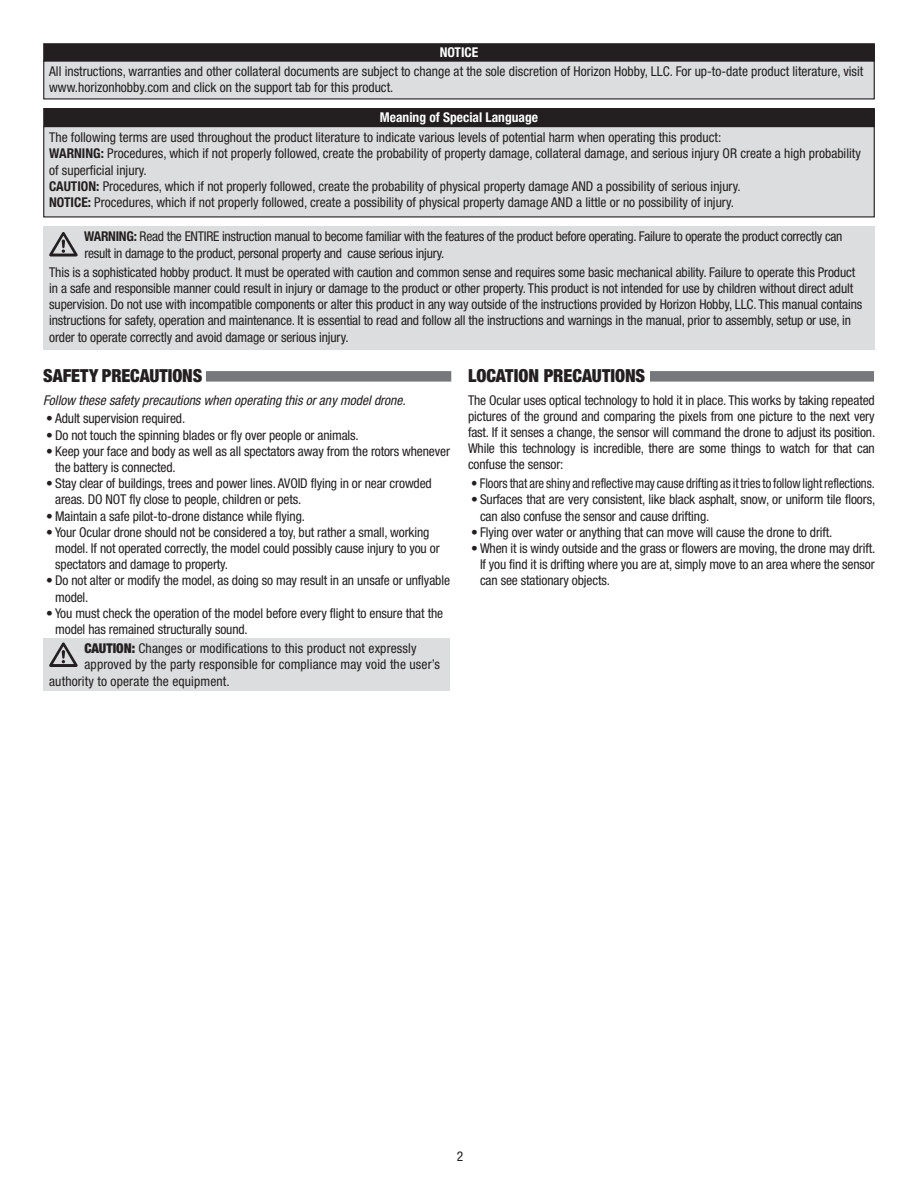
<style>
.page{position:relative;width:918px;height:1188px;background:#fff}
.page>*{position:absolute;margin:0;border:0;box-sizing:border-box;transform-origin:0 0}
.t1{font:900 condensed 18px "Helvetica Neue LT Std";letter-spacing:-.005em;color:#231f20}
.t2{font:condensed 13.5px/16.2px "Helvetica Neue LT Std";letter-spacing:-.01em;color:#231f20}
.t3{font:condensed 13.5px "Helvetica Neue LT Std";letter-spacing:.01em;color:#231f20}
.t4{font:condensed 13.5px "Helvetica Neue LT Std";letter-spacing:-.01em;color:#231f20;scale:.94 1}
.t5{font:italic condensed 13.5px "Helvetica Neue LT Std";color:#231f20}
.t6{font:700 condensed 13.5px "Helvetica Neue LT Std";color:#fff}
.s1{font-weight:700}
.s2{font-weight:900}
</style>
<div class="page">
<div style="left:43px;top:638px;width:407px;height:53px;background:#dcddde"></div>
<div style="left:206px;top:371px;width:245px;height:11px;background:#77787b"></div>
<svg style="left:49px;top:642px;width:29px;height:25px"></svg>
<div style="left:650px;top:371px;width:224px;height:11px;background:#77787b"></div>
<div style="left:44px;top:127px;width:830px;height:90px;background:#dcddde"></div>
<div style="left:44px;top:61px;width:830px;height:38px;background:#dcddde"></div>
<div style="left:43px;top:226px;width:832px;height:124px;background:#dcddde"></div>
<svg style="left:49px;top:232px;width:29px;height:25px"></svg>
<div style="left:44px;top:44px;width:830px;height:17px;background:#231f20"></div>
<div style="left:43px;top:43px;width:832px;height:18px;border:1px solid #231f20"></div>
<div style="left:44px;top:109px;width:830px;height:18px;background:#231f20"></div>
<div style="left:43px;top:108px;width:832px;height:19px;border:1px solid #231f20"></div>
<p class="t6" style="left:440px;top:47px;width:40px">NOTICE</p>
<p class="t2" style="left:49px;top:65px;width:816px">All instructions, warranties and other collateral documents are subject to change at the sole discretion of Horizon Hobby, LLC. For up-to-date product literature, visit www.horizonhobby.com and click on the support tab for this product.</p>
<p class="t6" style="left:380px;top:113px;width:160px">Meaning of Special Language</p>
<p class="t2" style="left:49px;top:131px;width:813px">The following terms are used throughout the product literature to indicate various levels of potential harm when operating this product:<br><span class="s1">WARNING:</span> Procedures, which if not properly followed, create the probability of property damage, collateral damage, and serious injury OR create a high probability of superficial injury.<br><span class="s1">CAUTION:</span> Procedures, which if not properly followed, create the probability of physical property damage AND a possibility of serious injury.<br><span class="s1">NOTICE:</span> Procedures, which if not properly followed, create a possibility of physical property damage AND a little or no possibility of injury.</p>
<p class="t2" style="left:84px;top:230px;width:760px"><span class="s1">WARNING:</span> Read the ENTIRE instruction manual to become familiar with the features of the product before operating. Failure to operate the product correctly can result in damage to the product, personal property and cause serious injury.</p>
<p class="t2" style="left:49px;top:266px;width:815px">This is a sophisticated hobby product. It must be operated with caution and common sense and requires some basic mechanical ability. Failure to operate this Product in a safe and responsible manner could result in injury or damage to the product or other property. This product is not intended for use by children without direct adult supervision. Do not use with incompatible components or alter this product in any way outside of the instructions provided by Horizon Hobby, LLC. This manual contains instructions for safety, operation and maintenance. It is essential to read and follow all the instructions and warnings in the manual, prior to assembly, setup or use, in order to operate correctly and avoid damage or serious injury.</p>
<h1 class="t1" style="left:43px;top:369px;width:161px">SAFETY PRECAUTIONS</h1>
<p class="t5" style="left:43px;top:395px;width:364px">Follow these safety precautions when operating this or any model drone.</p>
<p class="t2" style="left:46px;top:412px;width:141px">• Adult supervision required.</p>
<p class="t2" style="left:46px;top:428px;width:314px">• Do not touch the spinning blades or fly over people or animals.</p>
<p class="t2" style="left:55px;top:445px;width:396px;text-indent:-9px">• Keep your face and body as well as all spectators away from the rotors whenever the battery is connected.</p>
<p class="t2" style="left:55px;top:477px;width:378px;text-indent:-9px">• Stay clear of buildings, trees and power lines. AVOID flying in or near crowded areas. DO NOT fly close to people, children or pets.</p>
<p class="t2" style="left:46px;top:509px;width:260px">• Maintain a safe pilot-to-drone distance while flying.</p>
<p class="t2" style="left:55px;top:526px;width:386px;text-indent:-9px">• Your Ocular drone should not be considered a toy, but rather a small, working model. If not operated correctly, the model could possibly cause injury to you or spectators and damage to property.</p>
<p class="t2" style="left:55px;top:574px;width:396px;text-indent:-9px">• Do not alter or modify the model, as doing so may result in an unsafe or unflyable model.</p>
<p class="t2" style="left:55px;top:607px;width:389px;text-indent:-9px">• You must check the operation of the model before every flight to ensure that the model has remained structurally sound.</p>
<p class="t3" style="left:84px;top:644px;width:334px"><span class="s2">CAUTION:</span> Changes or modifications to this product not expressly</p>
<p class="t3" style="left:84px;top:660px;width:357px">approved by the party responsible for compliance may void the user’s</p>
<p class="t3" style="left:49px;top:676px;width:182px">authority to operate the equipment.</p>
<h1 class="t1" style="left:468px;top:369px;width:179px">LOCATION PRECAUTIONS</h1>
<p class="t2" style="left:468px;top:393px;width:409px;text-align:justify">The Ocular uses optical technology to hold it in place. This works by taking repeated pictures of the ground and comparing the pixels from one picture to the next very fast. If it senses a change, the sensor will command the drone to adjust its position.<br>While this technology is incredible, there are some things to watch for that can confuse the sensor:</p>
<p class="t4" style="left:471px;top:479px;width:431px">• Floors that are shiny and reflective may cause drifting as it tries to follow light reflections.</p>
<p class="t2" style="left:480px;top:493px;width:397px;text-indent:-9px">• Surfaces that are very consistent, like black asphalt, snow, or uniform tile floors, can also confuse the sensor and cause drifting.</p>
<p class="t2" style="left:471px;top:526px;width:363px">• Flying over water or anything that can move will cause the drone to drift.</p>
<p class="t2" style="left:480px;top:542px;width:397px;text-align:justify;text-indent:-9px">• When it is windy outside and the grass or flowers are moving, the drone may drift.<br>If you find it is drifting where you are at, simply move to an area where the sensor can see stationary objects.</p>
<p class="t2" style="left:457px;top:1150px;width:8px">2</p>
</div>
